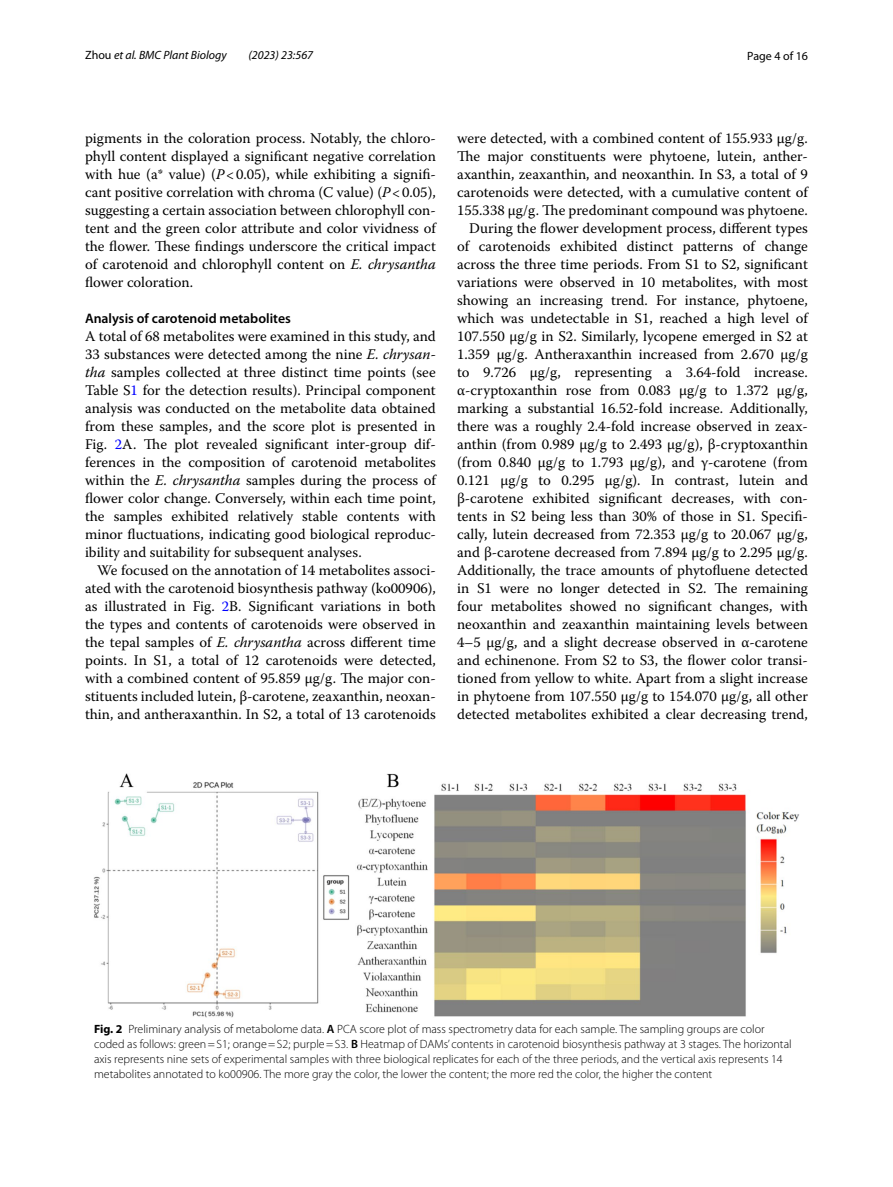
<style>
.page{position:relative;width:893px;height:1187px;background:#fff}
.page>*{position:absolute;margin:0;border:0;box-sizing:border-box;transform-origin:0 0}
.t1{font:14.7px/18px "Warnock Pro";color:#000;text-align:justify}
.t2{font:600 13.8px "Myriad Pro";color:#000}
.t3{font:300 12px/15px "Myriad Pro";color:#000}
.t4{font:italic 12px "Myriad Pro";color:#000}
.t5{font:12px "Myriad Pro";color:#000}
.s1{font-style:normal}
.s2{font-style:italic}
.s3{color:#00f}
.s4{font-weight:700}
.s5{font-weight:600}
</style>
<div class="page">
<img style="left:93px;top:773px;width:706px;height:244px">
<p class="t4" style="left:85px;top:48px;width:143px"><span class="s1">Zhou</span> et al. BMC Plant Biology</p>
<p class="t4" style="left:248px;top:48px;width:66px">(2023) 23:567</p>
<p class="t5" style="left:747px;top:48px;width:62px">Page 4 of 16</p>
<p class="t1" style="left:85px;top:128px;width:352px">pigments in the coloration process. Notably, the chloro&shy;phyll content displayed a significant negative correlation with hue (a* value) (<span class="s2">P</span>&lt;0.05), while exhibiting a signifi&shy;cant positive correlation with chroma (C value) (<span class="s2">P</span>&lt;0.05), suggesting a certain association between chlorophyll con&shy;tent and the green color attribute and color vividness of the flower. These findings underscore the critical impact of carotenoid and chlorophyll content on <span class="s2">E. chrysantha </span>flower coloration.</p>
<p class="t2" style="left:85px;top:309px;width:207px">Analysis of carotenoid metabolites</p>
<p class="t1" style="left:85px;top:326px;width:352px">A total of 68 metabolites were examined in this study, and 33 substances were detected among the nine <span class="s2">E. chrysan&shy;tha</span> samples collected at three distinct time points (see Table S<span class="s3">1</span> for the detection results). Principal component analysis was conducted on the metabolite data obtained from these samples, and the score plot is presented in Fig. <span class="s3">2</span>A. The plot revealed significant inter-group dif&shy;ferences in the composition of carotenoid metabolites within the <span class="s2">E. chrysantha</span> samples during the process of flower color change. Conversely, within each time point, the samples exhibited relatively stable contents with minor fluctuations, indicating good biological reproduc&shy;ibility and suitability for subsequent analyses.</p>
<p class="t1" style="left:85px;top:560px;width:352px;text-indent:12px">We focused on the annotation of 14 metabolites associ&shy;ated with the carotenoid biosynthesis pathway (ko00906), as illustrated in Fig. <span class="s3">2</span>B. Significant variations in both the types and contents of carotenoids were observed in the tepal samples of <span class="s2">E. chrysantha</span> across different time points. In S1, a total of 12 carotenoids were detected, with a combined content of 95.859 μg/g. The major con&shy;stituents included lutein, β-carotene, zeaxanthin, neoxan&shy;thin, and antheraxanthin. In S2, a total of 13 carotenoids</p>
<p class="t1" style="left:457px;top:128px;width:352px;text-align:right">were detected, with a combined content of 155.933 μg/g.<br>The major constituents were phytoene, lutein, anther&shy;axanthin, zeaxanthin, and neoxanthin. In S3, a total of 9 carotenoids were detected, with a cumulative content of 155.338 μg/g. The predominant compound was phytoene.<br>During the flower development process, different types of carotenoids exhibited distinct patterns of change across the three time periods. From S1 to S2, significant variations were observed in 10 metabolites, with most showing an increasing trend. For instance, phytoene, which was undetectable in S1, reached a high level of 107.550 μg/g in S2. Similarly, lycopene emerged in S2 at 1.359 μg/g. Antheraxanthin increased from 2.670 μg/g to 9.726 μg/g, representing a 3.64-fold increase. α-cryptoxanthin rose from 0.083 μg/g to 1.372 μg/g, marking a substantial 16.52-fold increase. Additionally, there was a roughly 2.4-fold increase observed in zeax&shy;anthin (from 0.989 μg/g to 2.493 μg/g), β-cryptoxanthin (from 0.840 μg/g to 1.793 μg/g), and γ-carotene (from 0.121 μg/g to 0.295 μg/g). In contrast, lutein and β-carotene exhibited significant decreases, with con&shy;tents in S2 being less than 30% of those in S1. Specifi&shy;cally, lutein decreased from 72.353 μg/g to 20.067 μg/g, and β-carotene decreased from 7.894 μg/g to 2.295 μg/g.<br>Additionally, the trace amounts of phytofluene detected in S1 were no longer detected in S2. The remaining four metabolites showed no significant changes, with neoxanthin and zeaxanthin maintaining levels between 4–5 μg/g, and a slight decrease observed in α-carotene and echinenone. From S2 to S3, the flower color transi&shy;tioned from yellow to white. Apart from a slight increase in phytoene from 107.550 μg/g to 154.070 μg/g, all other detected metabolites exhibited a clear decreasing trend,</p>
<p class="t3" style="left:94px;top:1021px;width:699px"><span class="s4">Fig. 2</span> Preliminary analysis of metabolome data. <span class="s5">A</span> PCA score plot of mass spectrometry data for each sample. The sampling groups are color coded as follows: green=S1; orange=S2; purple=S3. <span class="s5">B</span> Heatmap of DAMs’ contents in carotenoid biosynthesis pathway at 3 stages. The horizontal axis represents nine sets of experimental samples with three biological replicates for each of the three periods, and the vertical axis represents 14 metabolites annotated to ko00906. The more gray the color, the lower the content; the more red the color, the higher the content</p>
</div>
